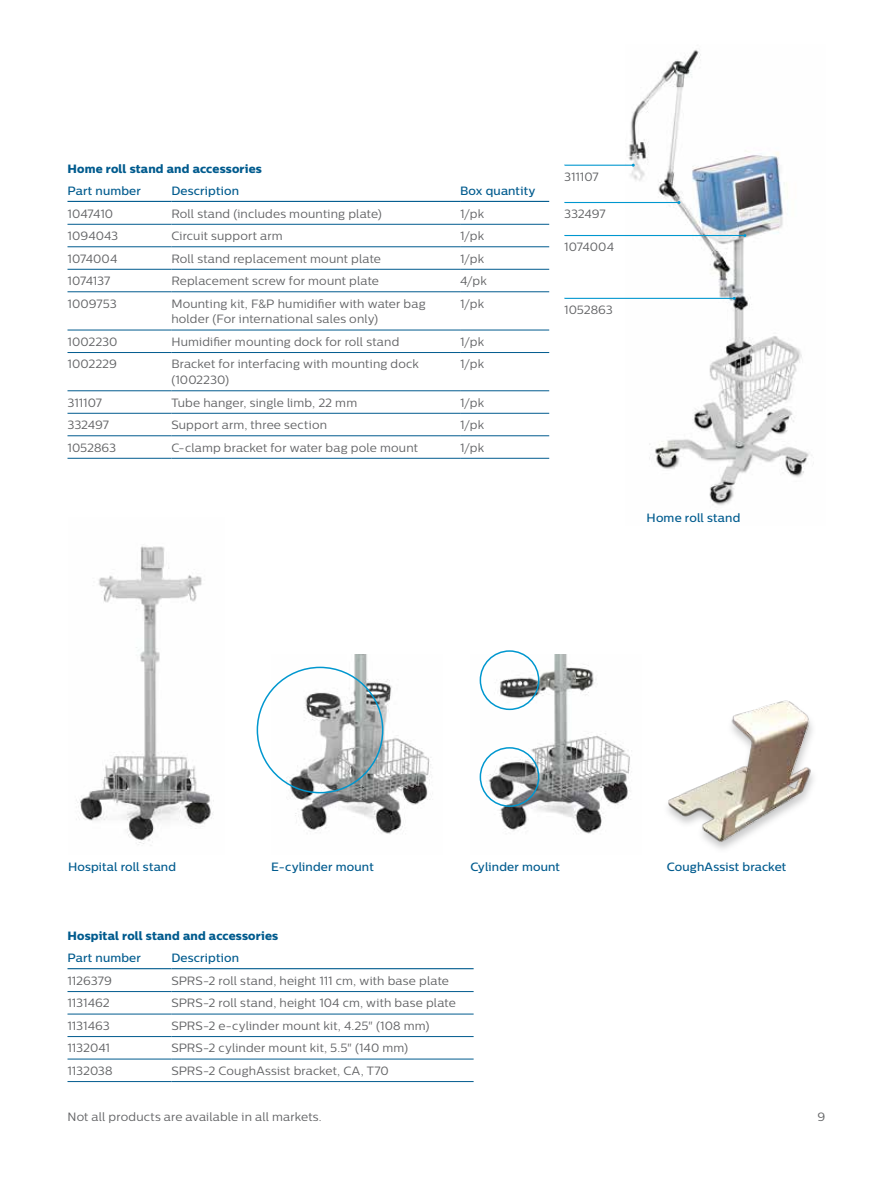
<style>
.page{position:relative;width:893px;height:1188px;background:#fff}
.page>*{position:absolute;margin:0;border:0;box-sizing:border-box;transform-origin:0 0}
.t1{font:12px/15.8px "Centrale Sans";letter-spacing:.01em;color:#636466}
.t2{font:500 12px "Centrale Sans";letter-spacing:.01em;color:#005b8e}
.t3{font:12px "Centrale Sans X Bold";letter-spacing:.015em;color:#005b8e}
.t4{font:12px "Centrale Sans";letter-spacing:-.01em;color:#636466}
</style>
<div class="page">
<img style="left:628px;top:50px;width:184px;height:456px">
<hr style="left:68px;top:991px;width:103px;height:1px;background:#005b8e">
<hr style="left:171px;top:991px;width:303px;height:1px;background:#005b8e">
<hr style="left:68px;top:1014px;width:103px;height:1px;background:#005b8e">
<hr style="left:68px;top:1036px;width:103px;height:1px;background:#005b8e">
<hr style="left:68px;top:1059px;width:103px;height:1px;background:#005b8e">
<hr style="left:68px;top:1081px;width:103px;height:1px;background:#005b8e">
<hr style="left:171px;top:1014px;width:303px;height:1px;background:#005b8e">
<hr style="left:171px;top:1036px;width:303px;height:1px;background:#005b8e">
<hr style="left:171px;top:1059px;width:303px;height:1px;background:#005b8e">
<hr style="left:171px;top:1081px;width:303px;height:1px;background:#005b8e">
<hr style="left:68px;top:968px;width:103px;height:1px;background:#005b8e">
<hr style="left:171px;top:968px;width:303px;height:1px;background:#005b8e">
<hr style="left:68px;top:224px;width:103px;height:1px;background:#005b8e">
<hr style="left:171px;top:224px;width:289px;height:1px;background:#005b8e">
<hr style="left:460px;top:224px;width:89px;height:1px;background:#005b8e">
<hr style="left:68px;top:247px;width:103px;height:1px;background:#005b8e">
<hr style="left:68px;top:269px;width:103px;height:1px;background:#005b8e">
<hr style="left:68px;top:292px;width:103px;height:1px;background:#005b8e">
<hr style="left:68px;top:330px;width:103px;height:1px;background:#005b8e">
<hr style="left:68px;top:352px;width:103px;height:1px;background:#005b8e">
<hr style="left:68px;top:391px;width:103px;height:1px;background:#005b8e">
<hr style="left:68px;top:413px;width:103px;height:1px;background:#005b8e">
<hr style="left:68px;top:436px;width:103px;height:1px;background:#005b8e">
<hr style="left:68px;top:458px;width:103px;height:1px;background:#005b8e">
<hr style="left:171px;top:247px;width:289px;height:1px;background:#005b8e">
<hr style="left:460px;top:247px;width:89px;height:1px;background:#005b8e">
<hr style="left:171px;top:269px;width:289px;height:1px;background:#005b8e">
<hr style="left:460px;top:269px;width:89px;height:1px;background:#005b8e">
<hr style="left:171px;top:292px;width:289px;height:1px;background:#005b8e">
<hr style="left:460px;top:292px;width:89px;height:1px;background:#005b8e">
<hr style="left:171px;top:330px;width:289px;height:1px;background:#005b8e">
<hr style="left:460px;top:330px;width:89px;height:1px;background:#005b8e">
<hr style="left:171px;top:352px;width:289px;height:1px;background:#005b8e">
<hr style="left:460px;top:352px;width:89px;height:1px;background:#005b8e">
<hr style="left:171px;top:391px;width:289px;height:1px;background:#005b8e">
<hr style="left:460px;top:391px;width:89px;height:1px;background:#005b8e">
<hr style="left:171px;top:413px;width:289px;height:1px;background:#005b8e">
<hr style="left:460px;top:413px;width:89px;height:1px;background:#005b8e">
<hr style="left:171px;top:436px;width:289px;height:1px;background:#005b8e">
<hr style="left:460px;top:436px;width:89px;height:1px;background:#005b8e">
<hr style="left:171px;top:458px;width:289px;height:1px;background:#005b8e">
<hr style="left:460px;top:458px;width:89px;height:1px;background:#005b8e">
<hr style="left:68px;top:201px;width:103px;height:1px;background:#005b8e">
<hr style="left:171px;top:201px;width:289px;height:1px;background:#005b8e">
<hr style="left:460px;top:201px;width:89px;height:1px;background:#005b8e">
<img style="left:668px;top:700px;width:145px;height:144px">
<img style="left:76px;top:546px;width:138px;height:300px">
<img style="left:271px;top:655px;width:160px;height:179px">
<img style="left:479px;top:655px;width:151px;height:179px">
<div style="left:480px;top:650px;width:59px;height:60px;border:2px solid #0097cf;border-radius:50%"></div>
<div style="left:480px;top:747px;width:59px;height:60px;border:2px solid #0097cf;border-radius:50%"></div>
<div style="left:257px;top:667px;width:126px;height:126px;border:2px solid #0097cf;border-radius:50%"></div>
<svg style="left:564px;top:164px;width:71px;height:3px"></svg>
<svg style="left:564px;top:201px;width:117px;height:3px"></svg>
<svg style="left:564px;top:234px;width:182px;height:3px"></svg>
<svg style="left:564px;top:297px;width:172px;height:3px"></svg>
<p class="t3" style="left:68px;top:161px;width:196px">Home roll stand and accessories</p>
<p class="t2" style="left:68px;top:183px;width:75px">Part number</p>
<p class="t2" style="left:171px;top:183px;width:69px">Description</p>
<p class="t2" style="left:460px;top:183px;width:77px">Box quantity</p>
<p class="t1" style="left:68px;top:205px;width:47px">1047410</p>
<p class="t1" style="left:171px;top:205px;width:212px">Roll stand (includes mounting plate)</p>
<p class="t1" style="left:460px;top:205px;width:25px">1/pk</p>
<p class="t1" style="left:68px;top:228px;width:52px">1094043</p>
<p class="t1" style="left:171px;top:228px;width:113px">Circuit support arm</p>
<p class="t1" style="left:460px;top:228px;width:25px">1/pk</p>
<p class="t1" style="left:68px;top:250px;width:51px">1074004</p>
<p class="t1" style="left:171px;top:250px;width:211px">Roll stand replacement mount plate</p>
<p class="t1" style="left:460px;top:250px;width:25px">1/pk</p>
<p class="t4" style="left:68px;top:274px;width:44px">1074137</p>
<p class="t1" style="left:171px;top:273px;width:209px">Replacement screw for mount plate</p>
<p class="t1" style="left:460px;top:273px;width:28px">4/pk</p>
<p class="t1" style="left:68px;top:295px;width:51px">1009753</p>
<p class="t1" style="left:171px;top:295px;width:256px">Mounting kit, F&amp;P humidifier with water bag holder (For international sales only)</p>
<p class="t1" style="left:460px;top:295px;width:25px">1/pk</p>
<p class="t1" style="left:68px;top:334px;width:52px">1002230</p>
<p class="t1" style="left:171px;top:334px;width:229px">Humidifier mounting dock for roll stand</p>
<p class="t1" style="left:460px;top:334px;width:25px">1/pk</p>
<p class="t1" style="left:68px;top:356px;width:51px">1002229</p>
<p class="t1" style="left:171px;top:356px;width:249px">Bracket for interfacing with mounting dock (1002230)</p>
<p class="t1" style="left:460px;top:356px;width:25px">1/pk</p>
<p class="t1" style="left:68px;top:394px;width:36px">311107</p>
<p class="t1" style="left:171px;top:394px;width:187px">Tube hanger, single limb, 22 mm</p>
<p class="t1" style="left:460px;top:394px;width:25px">1/pk</p>
<p class="t1" style="left:68px;top:417px;width:43px">332497</p>
<p class="t1" style="left:171px;top:417px;width:157px">Support arm, three section</p>
<p class="t1" style="left:460px;top:417px;width:25px">1/pk</p>
<p class="t1" style="left:68px;top:439px;width:50px">1052863</p>
<p class="t1" style="left:171px;top:439px;width:248px">C-clamp bracket for water bag pole mount</p>
<p class="t1" style="left:460px;top:439px;width:25px">1/pk</p>
<p class="t1" style="left:564px;top:169px;width:36px">311107</p>
<p class="t1" style="left:564px;top:206px;width:43px">332497</p>
<p class="t1" style="left:564px;top:239px;width:51px">1074004</p>
<p class="t1" style="left:564px;top:302px;width:50px">1052863</p>
<p class="t2" style="left:647px;top:510px;width:95px">Home roll stand</p>
<p class="t2" style="left:68px;top:859px;width:110px">Hospital roll stand</p>
<p class="t2" style="left:271px;top:859px;width:104px">E-cylinder mount</p>
<p class="t2" style="left:470px;top:859px;width:91px">Cylinder mount</p>
<p class="t2" style="left:667px;top:859px;width:121px">CoughAssist bracket</p>
<p class="t3" style="left:68px;top:928px;width:212px">Hospital roll stand and accessories</p>
<p class="t2" style="left:68px;top:951px;width:75px">Part number</p>
<p class="t2" style="left:171px;top:951px;width:69px">Description</p>
<p class="t1" style="left:68px;top:973px;width:46px">1126379</p>
<p class="t1" style="left:171px;top:973px;width:279px">SPRS-2 roll stand, height 111 cm, with base plate</p>
<p class="t1" style="left:68px;top:995px;width:44px">1131462</p>
<p class="t1" style="left:171px;top:995px;width:286px">SPRS-2 roll stand, height 104 cm, with base plate</p>
<p class="t1" style="left:68px;top:1018px;width:44px">1131463</p>
<p class="t1" style="left:171px;top:1018px;width:259px">SPRS-2 e-cylinder mount kit, 4.25" (108 mm)</p>
<p class="t1" style="left:68px;top:1040px;width:44px">1132041</p>
<p class="t1" style="left:171px;top:1040px;width:238px">SPRS-2 cylinder mount kit, 5.5" (140 mm)</p>
<p class="t1" style="left:68px;top:1063px;width:47px">1132038</p>
<p class="t1" style="left:171px;top:1063px;width:219px">SPRS-2 CoughAssist bracket, CA, T70</p>
<p class="t1" style="left:68px;top:1108px;width:256px">Not all products are available in all markets.</p>
<p class="t1" style="left:817px;top:1108px;width:9px">9</p>
</div>
